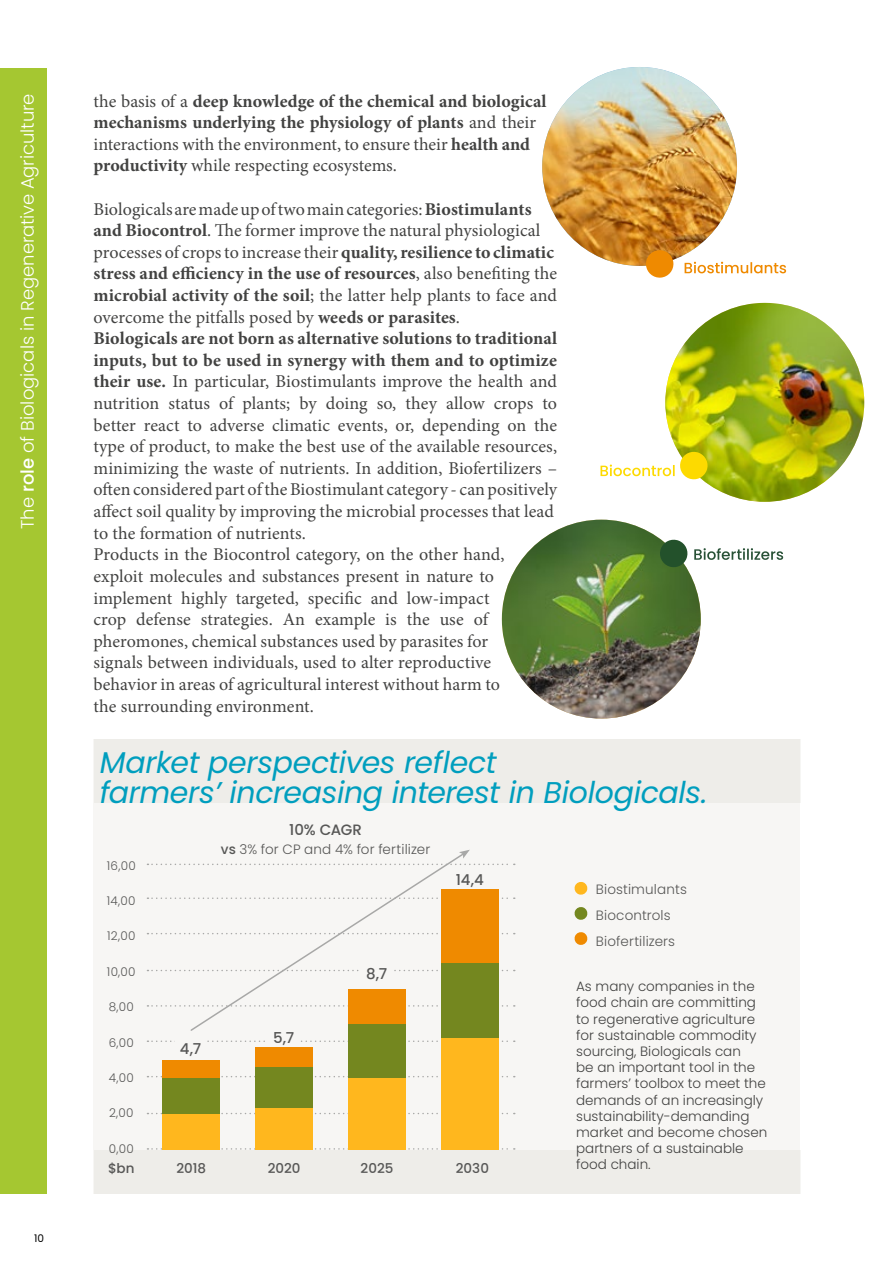
<style>
.page{position:relative;width:893px;height:1263px;background:#fff}
.page>*{position:absolute;margin:0;border:0;box-sizing:border-box;transform-origin:0 0}
.t1{font:italic 30px "Poppins";letter-spacing:-.01em;color:#009ebe}
.t2{font:18px/21.6px "Minion Pro";letter-spacing:.005em;color:#424241}
.t3{font:700 18px/21.6px "Minion Pro";color:#424241}
.t4{font:300 18px "Poppins";color:#fff}
.t5{font:500 15px "Poppins";letter-spacing:-.025em;color:#575756}
.t6{font:300 13.5px/16.2px "Poppins";color:#424241}
.t7{font:300 13.5px "Poppins";letter-spacing:.01em;color:#575756}
.t8{font:500 13.5px "Poppins";letter-spacing:.005em;color:#575756}
.t9{font:300 12px "Poppins";letter-spacing:.02em;color:#575756}
.t10{font:10.5px "Poppins";color:#000}
.s1{font-weight:500}
.s2{font-weight:400}
.s3{font-weight:700}
</style>
<div class="page">
<div style="left:0;top:68px;width:47px;height:1126px;background:#a5c731"></div>
<div style="left:94px;top:739px;width:706px;height:455px;background:#f7f6f4"></div>
<div style="left:95px;top:1150px;width:706px;height:44px;background:#eeede9"></div>
<div style="left:95px;top:739px;width:706px;height:64px;background:#eeede9"></div>
<img style="left:542px;top:67px;width:195px;height:199px">
<img style="left:502px;top:520px;width:199px;height:198px;border-radius:99px">
<img style="left:665px;top:303px;width:199px;height:199px;border-radius:99px">
<svg style="left:685px;top:262px;width:101px;height:11px"></svg>
<svg style="left:645px;top:250px;width:29px;height:28px"></svg>
<svg style="left:600px;top:450px;width:109px;height:31px"></svg>
<svg style="left:658px;top:538px;width:125px;height:31px"></svg>
<svg style="left:574px;top:882px;width:14px;height:13px"></svg>
<svg style="left:147px;top:897px;width:368px;height:2px"></svg>
<svg style="left:147px;top:933px;width:368px;height:1px"></svg>
<svg style="left:147px;top:970px;width:368px;height:1px"></svg>
<svg style="left:147px;top:1005px;width:368px;height:2px"></svg>
<svg style="left:147px;top:1040px;width:368px;height:2px"></svg>
<svg style="left:147px;top:1076px;width:368px;height:1px"></svg>
<svg style="left:147px;top:1113px;width:368px;height:1px"></svg>
<svg style="left:147px;top:1148px;width:368px;height:2px"></svg>
<div style="left:162px;top:1060px;width:58px;height:18px;background:#ef8a00"></div>
<div style="left:162px;top:1078px;width:58px;height:36px;background:#74871f"></div>
<div style="left:162px;top:1114px;width:58px;height:36px;background:#ffb71e"></div>
<div style="left:255px;top:1047px;width:58px;height:20px;background:#ef8a00"></div>
<div style="left:255px;top:1067px;width:58px;height:42px;background:#74871f"></div>
<div style="left:255px;top:1109px;width:58px;height:41px;background:#ffb71e"></div>
<div style="left:348px;top:1024px;width:58px;height:54px;background:#74871f"></div>
<div style="left:348px;top:1078px;width:58px;height:72px;background:#ffb71e"></div>
<div style="left:441px;top:889px;width:58px;height:75px;background:#ef8a00"></div>
<div style="left:441px;top:964px;width:58px;height:74px;background:#74871f"></div>
<div style="left:441px;top:1038px;width:58px;height:112px;background:#ffb71e"></div>
<svg style="left:574px;top:907px;width:14px;height:13px"></svg>
<svg style="left:574px;top:932px;width:14px;height:13px"></svg>
<svg style="left:189px;top:865px;width:276px;height:166px"></svg>
<svg style="left:147px;top:850px;width:368px;height:15px"></svg>
<div style="left:175px;top:1036px;width:32px;height:19px;background:#f7f6f4"></div>
<div style="left:268px;top:1025px;width:32px;height:20px;background:#f7f6f4"></div>
<div style="left:361px;top:961px;width:32px;height:20px;background:#f7f6f4"></div>
<p class="t4" style="left:17px;top:529px;width:437px;rotate:-90deg">The <span class="s1">role</span> of Biologicals in Regenerative Agriculture</p>
<p class="t10" style="left:34px;top:1232px;width:11px">10</p>
<p class="t3" style="left:94px;top:90px;width:455px"><span class="s2">the basis of a</span> deep knowledge of the chemical and biological mechanisms underlying the physiology of plants <span class="s2">and their interactions with the environment, to ensure their</span> health and productivity <span class="s2">while respecting ecosystems.</span></p>
<p class="t2" style="left:94px;top:198px;width:465px">Biologicals are made up of two main categories: <span class="s3">Biostimulants and Biocontrol</span>. The former improve the natural physiological processes of crops to increase their <span class="s3">quality, resilience to climatic stress and efficiency in the use of resources</span>, also benefiting the <span class="s3">microbial activity of the soil</span>; the latter help plants to face and overcome the pitfalls posed by <span class="s3">weeds or parasites</span>.</p>
<p class="t2" style="left:94px;top:328px;width:465px"><span class="s3">Biologicals are not born as alternative solutions to traditional inputs, but to be used in synergy with them and to optimize their use.</span> In particular, Biostimulants improve the health and nutrition status of plants; by doing so, they allow crops to better react to adverse climatic events, or, depending on the type of product, to make the best use of the available resources, minimizing the waste of nutrients. In addition, Biofertilizers – often considered part of the Biostimulant category - can positively affect soil quality by improving the microbial processes that lead to the formation of nutrients.</p>
<p class="t2" style="left:94px;top:544px;width:412px">Products in the Biocontrol category, on the other hand, exploit molecules and substances present in nature to implement highly targeted, specific and low-impact crop defense strategies. An example is the use of pheromones, chemical substances used by parasites for signals between individuals, used to alter reproductive behavior in areas of agricultural interest without harm to the surrounding environment.</p>
<p class="t1" style="left:100px;top:745px;width:398px">Market perspectives reflect</p>
<p class="t1" style="left:100px;top:775px;width:609px">farmers’ increasing interest in Biologicals.</p>
<p class="t5" style="left:289px;top:821px;width:74px">10% CAGR</p>
<p class="t7" style="left:221px;top:841px;width:211px"><span class="s1">vs</span> 3% for CP and 4% for fertilizer</p>
<p class="t9" style="left:107px;top:858px;width:30px">16,00</p>
<p class="t9" style="left:107px;top:894px;width:30px">14,00</p>
<p class="t9" style="left:107px;top:929px;width:30px">12,00</p>
<p class="t9" style="left:107px;top:965px;width:30px">10,00</p>
<p class="t9" style="left:109px;top:1000px;width:27px">8,00</p>
<p class="t9" style="left:109px;top:1035px;width:27px">6,00</p>
<p class="t9" style="left:109px;top:1071px;width:27px">4,00</p>
<p class="t9" style="left:109px;top:1106px;width:26px">2,00</p>
<p class="t9" style="left:109px;top:1141px;width:26px">0,00</p>
<p class="t8" style="left:108px;top:1160px;width:28px">$bn</p>
<p class="t5" style="left:180px;top:1040px;width:23px">4,7</p>
<p class="t5" style="left:273px;top:1029px;width:23px">5,7</p>
<p class="t5" style="left:366px;top:965px;width:23px">8,7</p>
<p class="t5" style="left:456px;top:871px;width:29px">14,4</p>
<p class="t8" style="left:176px;top:1160px;width:31px">2018</p>
<p class="t8" style="left:268px;top:1160px;width:34px">2020</p>
<p class="t8" style="left:361px;top:1160px;width:34px">2025</p>
<p class="t8" style="left:456px;top:1160px;width:35px">2030</p>
<p class="t7" style="left:596px;top:881px;width:93px">Biostimulants</p>
<p class="t7" style="left:596px;top:907px;width:76px">Biocontrols</p>
<p class="t7" style="left:596px;top:933px;width:81px">Biofertilizers</p>
<p class="t6" style="left:576px;top:978px;width:193px">As many companies in the food chain are committing to regenerative agriculture for sustainable commodity sourcing, Biologicals can<br>be an important tool in the farmers’ toolbox to meet the demands of an increasingly sustainability-demanding market and become chosen partners of a sustainable food chain.</p>
</div>
